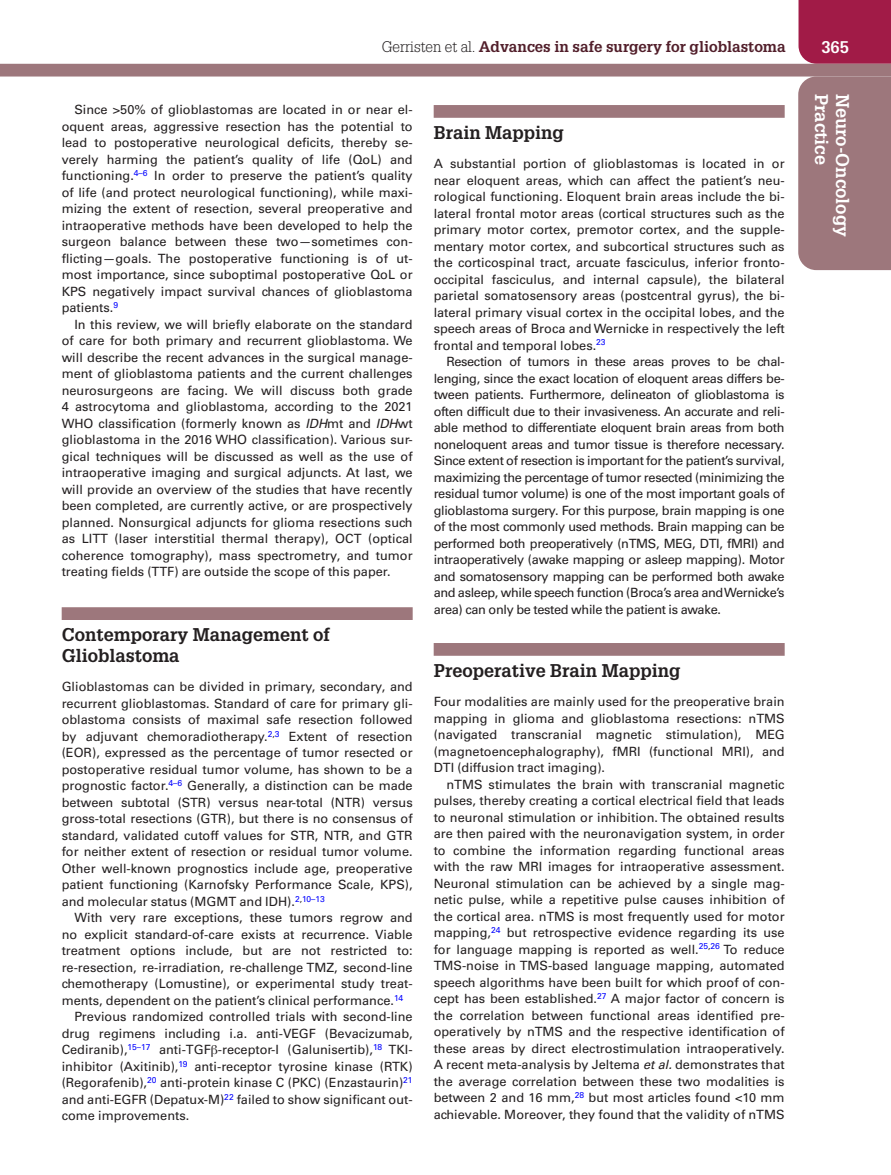
<style>
.page{position:relative;width:891px;height:1175px;background:#fff}
.page>*{position:absolute;margin:0;border:0;box-sizing:border-box;transform-origin:0 0}
.REV_HeadA{font:700 18px/21px "Glypha LT Std";color:#231f20}
.t1{font:18px "Glypha LT Std Bold 2";color:#fff}
.t2{font:700 16.5px "Glypha LT Std";color:#fff}
.t3{font:15px "Glypha LT Std Bold 3";color:#511e2a}
.REV_TextInd{font:12.75px/16.5px "Univers LT Std";color:#231f20;text-align:justify}
.REV_Text{font:12.75px/16.5px "Univers LT Std";color:#231f20;text-align:justify}
.s1{font-family:"Glypha LT Std";font-weight:300;color:#231f20}
.s2{font-style:italic}
.s3{font-family:"Gandhari Unicode"}
</style>
<div class="page">
<div style="left:798px;top:76px;width:93px;height:194px;background:#9d777c"></div>
<div style="left:799px;top:0;width:92px;height:64px;background:#a11b47"></div>
<div style="left:0;top:64px;width:891px;height:12px;background:#9d777c"></div>
<div style="left:62px;top:607px;width:351px;height:13px;background:#9d777c"></div>
<div style="left:434px;top:105px;width:351px;height:13px;background:#9d777c"></div>
<div style="left:434px;top:643px;width:351px;height:13px;background:#9d777c"></div>
<p class="t3" style="left:382px;top:37px;width:405px"><span class="s1">Gerristen et al.</span> Advances in safe surgery for glioblastoma</p>
<p class="t2" style="left:821px;top:37px;width:29px">365</p>
<p class="REV_TextInd" style="left:62px;top:102px;width:353px;text-indent:13px">Since &gt;50% of glioblastomas are located in or near el&shy;oquent areas, aggressive resection has the potential to lead to postoperative neurological deficits, thereby se&shy;verely harming the patient’s quality of life (QoL) and functioning.<sup>4–6</sup> In order to preserve the patient’s quality of life (and protect neurological functioning), while maxi&shy;mizing the extent of resection, several preoperative and intraoperative methods have been developed to help the surgeon balance between these two—sometimes con&shy;flicting—goals. The postoperative functioning is of ut&shy;most importance, since suboptimal postoperative QoL or KPS negatively impact survival chances of glioblastoma patients.<sup>9</sup></p>
<p class="REV_TextInd" style="left:62px;top:316px;width:353px;text-indent:13px">In this review, we will briefly elaborate on the standard of care for both primary and recurrent glioblastoma. We will describe the recent advances in the surgical manage&shy;ment of glioblastoma patients and the current challenges neurosurgeons are facing. We will discuss both grade 4 astrocytoma and glioblastoma, according to the 2021<br>WHO classification (formerly known as <span class="s2">IDH</span>mt and <span class="s2">IDH</span>wt glioblastoma in the 2016 WHO classification). Various sur&shy;gical techniques will be discussed as well as the use of intraoperative imaging and surgical adjuncts. At last, we will provide an overview of the studies that have recently been completed, are currently active, or are prospectively planned. Nonsurgical adjuncts for glioma resections such as LITT (laser interstitial thermal therapy), OCT (optical coherence tomography), mass spectrometry, and tumor treating fields (TTF) are outside the scope of this paper.</p>
<h2 class="REV_HeadA" style="left:62px;top:623px;width:270px">Contemporary Management of<br>Glioblastoma</h2>
<p class="REV_Text" style="left:62px;top:678px;width:353px">Glioblastomas can be divided in primary, secondary, and recurrent glioblastomas. Standard of care for primary gli&shy;oblastoma consists of maximal safe resection followed by adjuvant chemoradiotherapy.<sup>2</sup><sup>,</sup><sup>3</sup> Extent of resection (EOR), expressed as the percentage of tumor resected or postoperative residual tumor volume, has shown to be a prognostic factor.<sup>4–6</sup> Generally, a distinction can be made between subtotal (STR) versus near-total (NTR) versus gross-total resections (GTR), but there is no consensus of standard, validated cutoff values for STR, NTR, and GTR for neither extent of resection or residual tumor volume.<br>Other well-known prognostics include age, preoperative patient functioning (Karnofsky Performance Scale, KPS), and molecular status (MGMT and IDH).<sup>2</sup><sup>,</sup><sup>10–13</sup></p>
<p class="REV_TextInd" style="left:62px;top:909px;width:353px;text-indent:13px">With very rare exceptions, these tumors regrow and no explicit standard-of-care exists at recurrence. Viable treatment options include, but are not restricted to: re-resection, re-irradiation, re-challenge TMZ, second-line chemotherapy (Lomustine), or experimental study treat&shy;ments, dependent on the patient’s clinical performance.<sup>14</sup></p>
<p class="REV_TextInd" style="left:62px;top:1008px;width:353px;text-indent:13px">Previous randomized controlled trials with second-line drug regimens including i.a. anti-VEGF (Bevacizumab, Cediranib),<sup>15–17</sup> anti-TGF<span class="s3">β</span>-receptor-I (Galunisertib),<sup>18</sup> TKI&shy;inhibitor (Axitinib),<sup>19</sup> anti-receptor tyrosine kinase (RTK) (Regorafenib),<sup>20</sup> anti-protein kinase C (PKC) (Enzastaurin)<sup>21 </sup>and anti-EGFR (Depatux-M)<sup>22</sup> failed to show significant out&shy;come improvements.</p>
<h2 class="REV_HeadA" style="left:434px;top:121px;width:132px">Brain Mapping</h2>
<p class="REV_Text" style="left:434px;top:155px;width:353px">A substantial portion of glioblastomas is located in or near eloquent areas, which can affect the patient’s neu&shy;rological functioning. Eloquent brain areas include the bi&shy;lateral frontal motor areas (cortical structures such as the primary motor cortex, premotor cortex, and the supple&shy;mentary motor cortex, and subcortical structures such as the corticospinal tract, arcuate fasciculus, inferior fronto&shy;occipital fasciculus, and internal capsule), the bilateral parietal somatosensory areas (postcentral gyrus), the bi&shy;lateral primary visual cortex in the occipital lobes, and the speech areas of Broca and Wernicke in respectively the left frontal and temporal lobes.<sup>23</sup></p>
<p class="REV_TextInd" style="left:434px;top:353px;width:353px;text-indent:13px">Resection of tumors in these areas proves to be chal&shy;lenging, since the exact location of eloquent areas differs be&shy;tween patients. Furthermore, delineaton of glioblastoma is often difficult due to their invasiveness. An accurate and reli&shy;able method to differentiate eloquent brain areas from both noneloquent areas and tumor tissue is therefore necessary.<br>Since extent of resection is important for the patient’s survival, maximizing the percentage of tumor resected (minimizing the residual tumor volume) is one of the most important goals of glioblastoma surgery. For this purpose, brain mapping is one of the most commonly used methods. Brain mapping can be performed both preoperatively (nTMS, MEG, DTI, fMRI) and intraoperatively (awake mapping or asleep mapping). Motor and somatosensory mapping can be performed both awake and asleep, while speech function (Broca’s area and Wernicke’s area) can only be tested while the patient is awake.</p>
<h2 class="REV_HeadA" style="left:434px;top:659px;width:248px">Preoperative Brain Mapping</h2>
<p class="REV_Text" style="left:434px;top:693px;width:353px">Four modalities are mainly used for the preoperative brain mapping in glioma and glioblastoma resections: nTMS (navigated transcranial magnetic stimulation), MEG (magnetoencephalography), fMRI (functional MRI), and DTI (diffusion tract imaging).</p>
<p class="REV_TextInd" style="left:434px;top:776px;width:353px;text-indent:13px">nTMS stimulates the brain with transcranial magnetic pulses, thereby creating a cortical electrical field that leads to neuronal stimulation or inhibition. The obtained results are then paired with the neuronavigation system, in order to combine the information regarding functional areas with the raw MRI images for intraoperative assessment.<br>Neuronal stimulation can be achieved by a single mag&shy;netic pulse, while a repetitive pulse causes inhibition of the cortical area. nTMS is most frequently used for motor mapping,<sup>24</sup> but retrospective evidence regarding its use for language mapping is reported as well.<sup>25</sup><sup>,</sup><sup>26</sup> To reduce TMS-noise in TMS-based language mapping, automated speech algorithms have been built for which proof of con&shy;cept has been established.<sup>27</sup> A major factor of concern is the correlation between functional areas identified pre&shy;operatively by nTMS and the respective identification of these areas by direct electrostimulation intraoperatively.<br>A recent meta-analysis by Jeltema <span class="s2">et al.</span> demonstrates that the average correlation between these two modalities is between 2 and 16 mm,<sup>28</sup> but most articles found &lt;10 mm achievable. Moreover, they found that the validity of nTMS</p>
<h1 class="t1" style="left:833px;top:94px;width:73px;rotate:90deg">Practice</h1>
<h1 class="t1" style="left:854px;top:94px;width:145px;rotate:90deg">Neuro-Oncology</h1>
</div>
